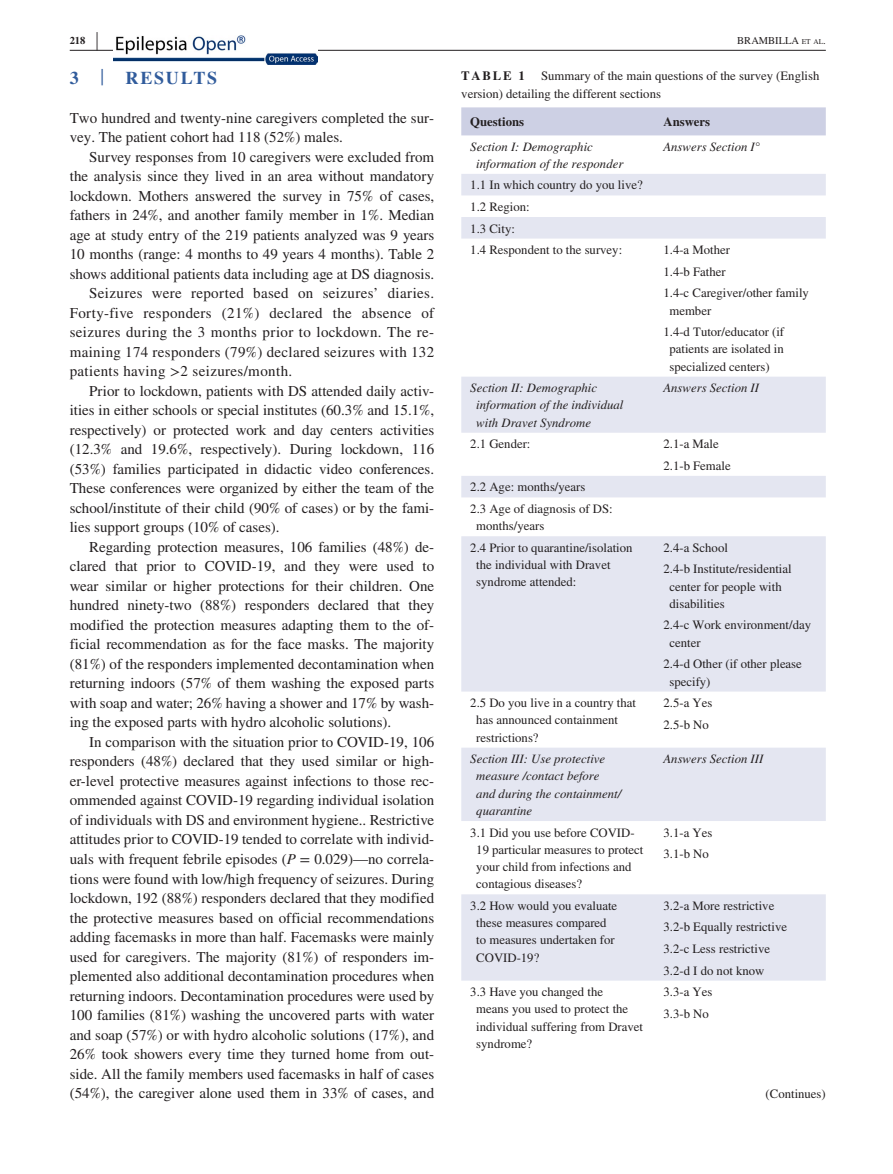
<style>
.page{position:relative;width:893px;height:1174px;background:#fff}
.page>*{position:absolute;margin:0;border:0;box-sizing:border-box;transform-origin:0 0}
.t1{font:700 25.95px "STIX";color:#231f20;scale:.36 1}
.t2{font:700 18px "STIX";letter-spacing:.1em;color:#315c9c}
.t3{font:15px/19.5px "STIX";color:#231f20}
.t4{font:15px "STIX";letter-spacing:.025em;color:#231f20}
.t5{font:12.75px/21.6px "STIX";color:#231f20}
.t6{font:italic 12.75px/17.2px "STIX";color:#231f20}
.t7{font:700 12.75px "STIX";color:#231f20}
.t8{font:10.5px "STIX";color:#231f20}
.t9{font:700 10.5px "STIX";color:#231f20}
.s1{font-size:7.35px}
.s2{font-weight:400;font-size:23.7px}
.s3{font-style:italic}
</style>
<div class="page">
<hr style="left:70px;top:50px;width:756px;height:1px;background:#231f20">
<img style="left:114px;top:35px;width:204px;height:30px">
<div style="left:461px;top:107px;width:365px;height:28px;background:#cdd0e4"></div>
<svg style="left:461px;top:174px;width:365px;height:806px;fill:#ebedf5"></svg>
<p class="t9" style="left:70px;top:34px;width:17px">218</p>
<h1 class="t1" style="left:96px;top:26px;width:7px">|</h1>
<p class="t8" style="left:737px;top:33px;width:90px">BRAMBILLA <span class="s1">et al</span> .</p>
<p class="t2" style="left:70px;top:67px;width:149px">3 <span class="s2">|</span> RESULTS</p>
<p class="t3" style="left:70px;top:109px;width:366px">Two hundred and twenty-nine caregivers completed the sur&shy;vey. The patient cohort had 118 (52%) males.</p>
<p class="t3" style="left:89px;top:148px;width:347px">Survey responses from 10 caregivers were excluded from</p>
<p class="t3" style="left:70px;top:167px;width:366px">the analysis since they lived in an area without mandatory</p>
<p class="t3" style="left:70px;top:187px;width:366px">lockdown. Mothers answered the survey in 75% of cases,</p>
<p class="t3" style="left:70px;top:206px;width:366px">fathers in 24%, and another family member in 1%. Median</p>
<p class="t3" style="left:70px;top:226px;width:366px">age at study entry of the 219 patients analyzed was 9 years</p>
<p class="t3" style="left:70px;top:245px;width:366px">10 months (range: 4 months to 49 years 4 months). Table 2</p>
<p class="t3" style="left:70px;top:265px;width:366px">shows additional patients data including age at DS diagnosis.</p>
<p class="t4" style="left:89px;top:283px;width:346px">Seizures were reported based on seizures’ diaries.</p>
<p class="t4" style="left:70px;top:302px;width:366px">Forty-five responders (21%) declared the absence of</p>
<p class="t4" style="left:70px;top:322px;width:366px">seizures during the 3 months prior to lockdown. The re-</p>
<p class="t4" style="left:70px;top:341px;width:366px">maining 174 responders (79%) declared seizures with 132</p>
<p class="t4" style="left:70px;top:361px;width:224px">patients having &gt;2 seizures/month.</p>
<p class="t3" style="left:89px;top:382px;width:346px">Prior to lockdown, patients with DS attended daily activ-</p>
<p class="t3" style="left:70px;top:401px;width:366px">ities in either schools or special institutes (60.3% and 15.1%,</p>
<p class="t3" style="left:70px;top:421px;width:366px">respectively) or protected work and day centers activities</p>
<p class="t3" style="left:70px;top:440px;width:366px">(12.3% and 19.6%, respectively). During lockdown, 116</p>
<p class="t3" style="left:70px;top:460px;width:366px">(53%) families participated in didactic video conferences.</p>
<p class="t3" style="left:70px;top:479px;width:366px">These conferences were organized by either the team of the</p>
<p class="t3" style="left:70px;top:499px;width:366px">school/institute of their child (90% of cases) or by the fami-</p>
<p class="t3" style="left:70px;top:518px;width:211px">lies support groups (10% of cases).</p>
<p class="t3" style="left:89px;top:538px;width:347px">Regarding protection measures, 106 families (48%) de-</p>
<p class="t3" style="left:70px;top:557px;width:366px">clared that prior to COVID-19, and they were used to</p>
<p class="t3" style="left:70px;top:577px;width:366px">wear similar or higher protections for their children. One</p>
<p class="t3" style="left:70px;top:596px;width:366px">hundred ninety-two (88%) responders declared that they</p>
<p class="t3" style="left:70px;top:616px;width:366px">modified the protection measures adapting them to the of-</p>
<p class="t3" style="left:70px;top:635px;width:366px">ficial recommendation as for the face masks. The majority</p>
<p class="t3" style="left:70px;top:655px;width:366px">(81%) of the responders implemented decontamination when</p>
<p class="t3" style="left:70px;top:674px;width:366px">returning indoors (57% of them washing the exposed parts</p>
<p class="t3" style="left:70px;top:694px;width:366px">with soap and water; 26% having a shower and 17% by wash-</p>
<p class="t3" style="left:70px;top:713px;width:323px">ing the exposed parts with hydro alcoholic solutions).</p>
<p class="t3" style="left:89px;top:733px;width:346px">In comparison with the situation prior to COVID-19, 106</p>
<p class="t3" style="left:70px;top:752px;width:366px">responders (48%) declared that they used similar or high-</p>
<p class="t3" style="left:70px;top:772px;width:366px">er-level protective measures against infections to those rec-</p>
<p class="t3" style="left:70px;top:791px;width:366px">ommended against COVID-19 regarding individual isolation</p>
<p class="t3" style="left:70px;top:811px;width:366px">of individuals with DS and environment hygiene.. Restrictive</p>
<p class="t3" style="left:70px;top:830px;width:366px">attitudes prior to COVID-19 tended to correlate with individ-</p>
<p class="t3" style="left:70px;top:850px;width:366px">uals with frequent febrile episodes (<span class="s3">P</span> = 0.029)—no correla-</p>
<p class="t3" style="left:70px;top:869px;width:366px">tions were found with low/high frequency of seizures. During</p>
<p class="t3" style="left:70px;top:889px;width:366px">lockdown, 192 (88%) responders declared that they modified</p>
<p class="t3" style="left:70px;top:908px;width:366px">the protective measures based on official recommendations</p>
<p class="t3" style="left:70px;top:928px;width:366px">adding facemasks in more than half. Facemasks were mainly</p>
<p class="t3" style="left:70px;top:947px;width:366px">used for caregivers. The majority (81%) of responders im-</p>
<p class="t3" style="left:70px;top:967px;width:366px">plemented also additional decontamination procedures when</p>
<p class="t3" style="left:70px;top:986px;width:366px">returning indoors. Decontamination procedures were used by</p>
<p class="t3" style="left:70px;top:1006px;width:366px">100 families (81%) washing the uncovered parts with water</p>
<p class="t3" style="left:70px;top:1025px;width:366px">and soap (57%) or with hydro alcoholic solutions (17%), and</p>
<p class="t3" style="left:70px;top:1045px;width:366px">26% took showers every time they turned home from out-</p>
<p class="t3" style="left:70px;top:1064px;width:366px">side. All the family members used facemasks in half of cases</p>
<p class="t3" style="left:70px;top:1084px;width:366px">(54%), the caregiver alone used them in 33% of cases, and</p>
<p class="t7" style="left:461px;top:68px;width:65px">TABLE 1</p>
<p class="t5" style="left:461px;top:67px;width:360px;line-height:18px;text-indent:80px">Summary of the main questions of the survey (English version) detailing the different sections</p>
<p class="t7" style="left:470px;top:114px;width:55px">Questions</p>
<p class="t7" style="left:663px;top:114px;width:48px">Answers</p>
<p class="t6" style="left:476px;top:137px;width:149px;text-indent:-6px">Section I: Demographic information of the responder</p>
<p class="t6" style="left:663px;top:137px;width:98px">Answers Section I°</p>
<p class="t5" style="left:470px;top:175px;width:174px">1.1 In which country do you live?<br>1.2 Region:<br>1.3 City:<br>1.4 Respondent to the survey:</p>
<p class="t5" style="left:663px;top:240px;width:147px">1.4-a Mother<br>1.4-b Father<br>1.4-c Caregiver/other family</p>
<p class="t5" style="left:663px;top:300px;width:122px;text-indent:6px">member<br>1.4-d Tutor/educator (if</p>
<p class="t5" style="left:669px;top:341px;width:116px;line-height:17.2px">patients are isolated in specialized centers)</p>
<p class="t6" style="left:476px;top:379px;width:149px;text-indent:-6px">Section II: Demographic information of the individual with Dravet Syndrome</p>
<p class="t6" style="left:663px;top:379px;width:97px">Answers Section II</p>
<p class="t5" style="left:470px;top:434px;width:62px">2.1 Gender:</p>
<p class="t5" style="left:663px;top:434px;width:69px">2.1-a Male<br>2.1-b Female</p>
<p class="t5" style="left:470px;top:477px;width:144px">2.2 Age: months/years<br>2.3 Age of diagnosis of DS:</p>
<p class="t5" style="left:470px;top:516px;width:164px;text-indent:6px">months/years<br>2.4 Prior to quarantine/isolation</p>
<p class="t5" style="left:476px;top:557px;width:136px;line-height:17.2px">the individual with Dravet syndrome attended:</p>
<p class="t5" style="left:663px;top:537px;width:130px">2.4-a School<br>2.4-b Institute/residential</p>
<p class="t5" style="left:669px;top:578px;width:114px;line-height:17.2px">center for people with disabilities</p>
<p class="t5" style="left:669px;top:617px;width:143px;line-height:17.2px;text-indent:-6px">2.4-c Work environment/day center</p>
<p class="t5" style="left:669px;top:656px;width:134px;line-height:17.2px;text-indent:-6px">2.4-d Other (if other please specify)</p>
<p class="t5" style="left:476px;top:695px;width:161px;line-height:17.2px;text-indent:-6px">2.5 Do you live in a country that has announced containment restrictions?</p>
<p class="t5" style="left:663px;top:693px;width:50px">2.5-a Yes<br>2.5-b No</p>
<p class="t6" style="left:476px;top:750px;width:146px;text-indent:-6px">Section III: Use protective measure /contact before and during the containment/ quarantine</p>
<p class="t6" style="left:663px;top:750px;width:101px">Answers Section III</p>
<p class="t5" style="left:476px;top:824px;width:169px;line-height:17.2px;text-indent:-6px">3.1 Did you use before COVID-<br>19 particular measures to protect your child from infections and contagious diseases?</p>
<p class="t5" style="left:663px;top:822px;width:50px">3.1-a Yes<br>3.1-b No</p>
<p class="t5" style="left:476px;top:897px;width:142px;line-height:17.2px;text-indent:-6px">3.2 How would you evaluate these measures compared to measures undertaken for<br>COVID-19?</p>
<p class="t5" style="left:663px;top:895px;width:125px">3.2-a More restrictive<br>3.2-b Equally restrictive<br>3.2-c Less restrictive<br>3.2-d I do not know</p>
<p class="t5" style="left:476px;top:984px;width:168px;line-height:17.2px;text-indent:-6px">3.3 Have you changed the<br>means you used to protect the individual suffering from Dravet syndrome?</p>
<p class="t5" style="left:663px;top:982px;width:50px">3.3-a Yes<br>3.3-b No</p>
<p class="t5" style="left:766px;top:1083px;width:62px">(Continues)</p>
</div>
